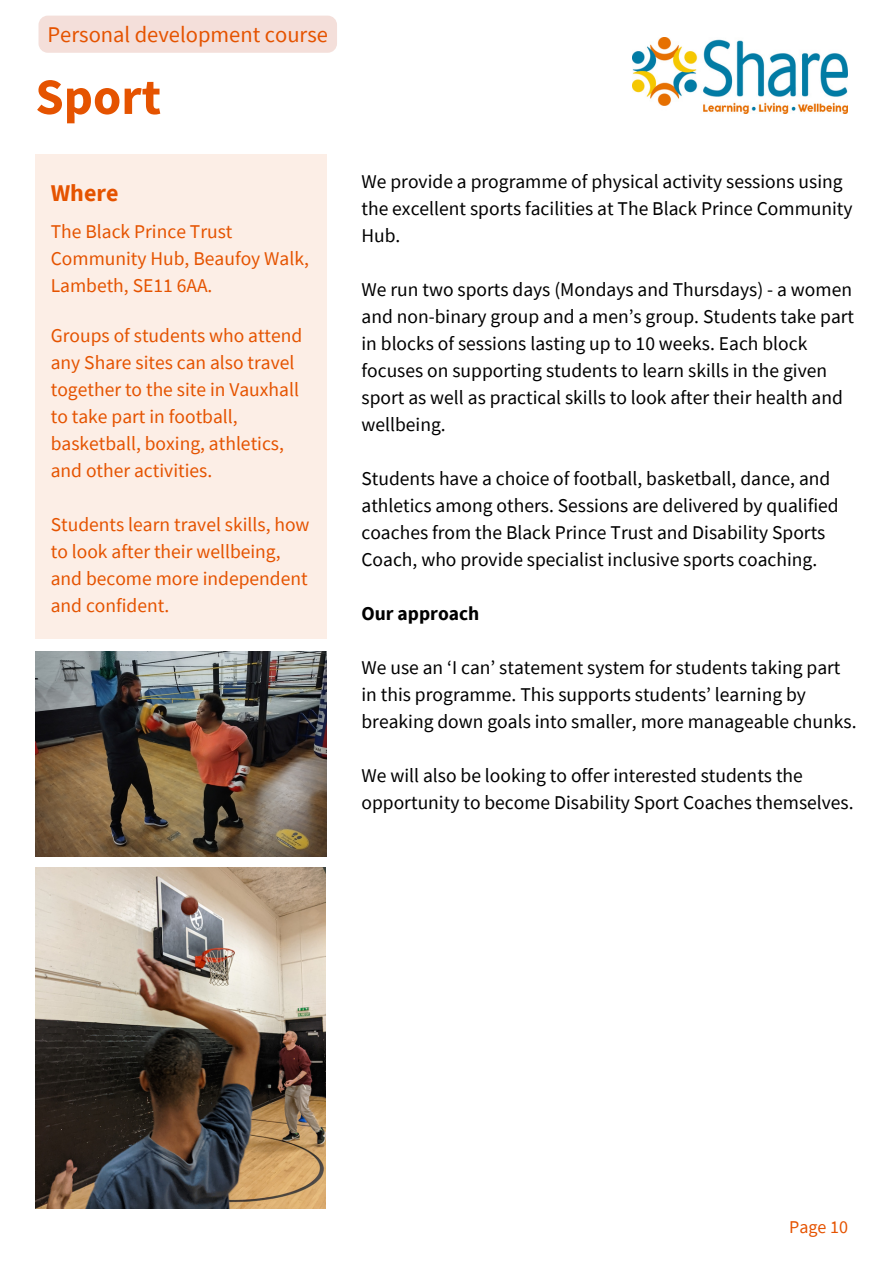
<style>
.page{position:relative;width:894px;height:1264px;background:#fff}
.page>*{position:absolute;margin:0;border:0;box-sizing:border-box;transform-origin:0 0}
.t1{font:700 51px "Source Sans Pro";color:#e55300}
.t2{font:700 24px "Source Sans Pro";color:#e55300}
.t3{font:22.5px "Source Sans Pro";color:#e55300}
.t4{font:19.5px/27px "Source Sans Pro";color:#000}
.t5{font:19.5px/27px "Source Sans Pro";color:#e55300}
.t6{font:700 19.5px "Source Sans Pro";color:#000}
.t7{font:18px "Source Sans Pro";color:#e55300}
</style>
<div class="page">
<img style="left:632px;top:37px;width:215px;height:77px">
<div style="left:35px;top:154px;width:291px;height:484px;background:#fceee6"></div>
<img style="left:35px;top:651px;width:292px;height:205px">
<img style="left:35px;top:867px;width:291px;height:341px">
<div style="left:38px;top:16px;width:299px;height:37px;background:#f4dfda;border-radius:9px"></div>
<p class="t3" style="left:47px;top:19px;width:282px">Personal development course</p>
<p class="t1" style="left:35px;top:64px;width:127px">Sport</p>
<p class="t2" style="left:51px;top:177px;width:69px">Where</p>
<p class="t5" style="left:51px;top:218px;width:259px">The Black Prince Trust<br>Community Hub, Beaufoy Walk,<br>Lambeth, SE11 6AA.</p>
<p class="t5" style="left:51px;top:321px;width:253px">Groups of students who attend any Share sites can also travel together to the site in Vauxhall to take part in football, basketball, boxing, athletics, and other activities.</p>
<p class="t5" style="left:51px;top:510px;width:260px">Students learn travel skills, how to look after their wellbeing, and become more independent and confident.</p>
<p class="t4" style="left:361px;top:167px;width:492px">We provide a programme of physical activity sessions using the excellent sports facilities at The Black Prince Community<br>Hub.</p>
<p class="t4" style="left:361px;top:275px;width:494px">We run two sports days (Mondays and Thursdays) - a women and non-binary group and a men’s group. Students take part in blocks of sessions lasting up to 10 weeks. Each block focuses on supporting students to learn skills in the given sport as well as practical skills to look after their health and wellbeing.</p>
<p class="t4" style="left:361px;top:464px;width:478px">Students have a choice of football, basketball, dance, and athletics among others. Sessions are delivered by qualified coaches from the Black Prince Trust and Disability Sports Coach, who provide specialist inclusive sports coaching.</p>
<p class="t6" style="left:361px;top:601px;width:119px">Our approach</p>
<p class="t4" style="left:361px;top:653px;width:496px">We use an ‘I can’ statement system for students taking part in this programme. This supports students’ learning by breaking down goals into smaller, more manageable chunks.</p>
<p class="t4" style="left:361px;top:761px;width:443px">We will also be looking to offer interested students the</p>
<p class="t4" style="left:361px;top:788px;width:493px">opportunity to become Disability Sport Coaches themselves.</p>
<h2 class="t7" style="left:789px;top:1215px;width:60px">Page 10</h2>
</div>
